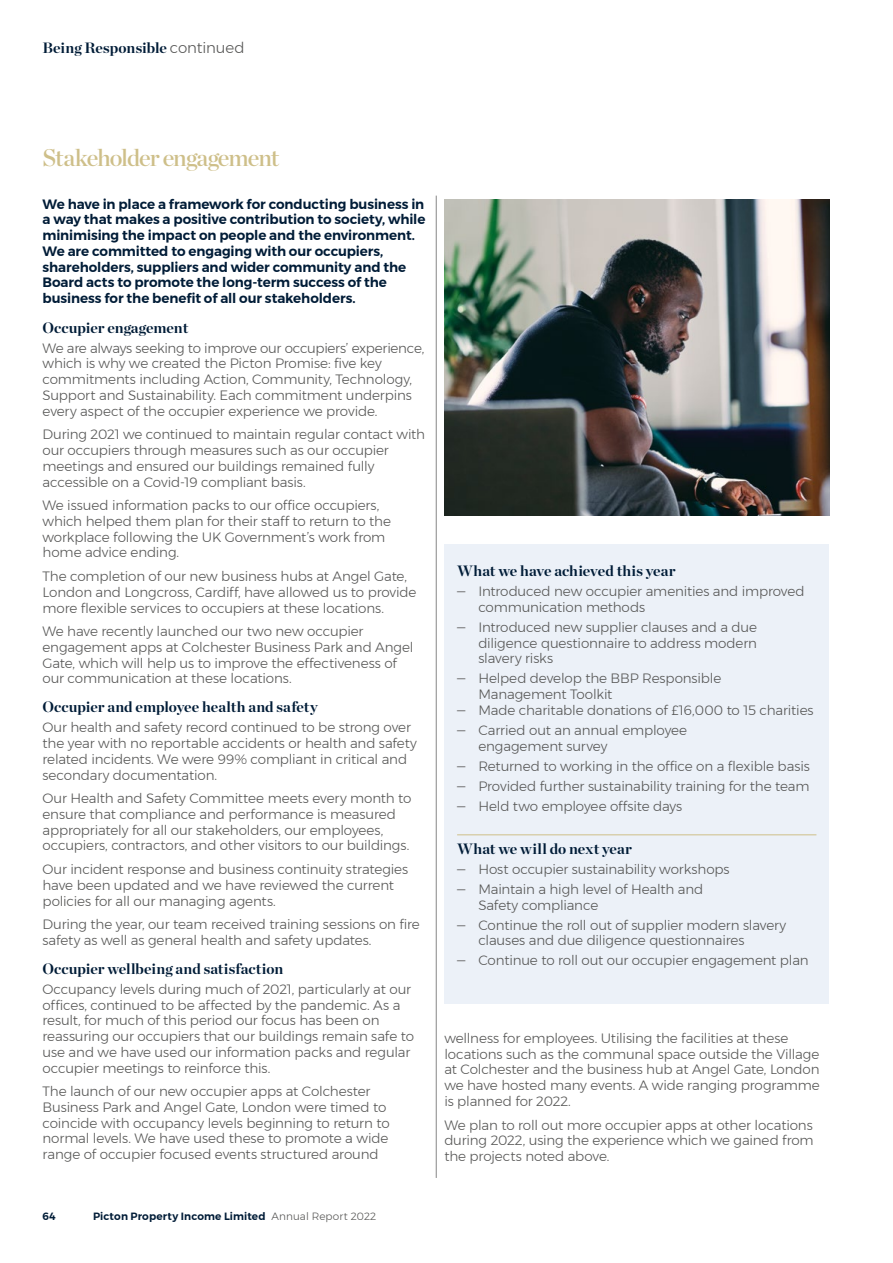
<style>
.page{position:relative;width:893px;height:1263px;background:#fff}
.page>*{position:absolute;margin:0;border:0;box-sizing:border-box;transform-origin:0 0}
.HeroHeadingLevel5{font:24px "Chronicle Display Semi";letter-spacing:-.045em;color:#cebf89}
.SubheadLevel1{font:700 15px "Chronicle Display";color:#001c37}
.RunningHead{font:700 15px "Chronicle Display";color:#001c37}
.BodyText{font:300 13.5px/15.8px "Montserrat";letter-spacing:-.01em;color:#575756}
.BodyTextBulletLevel1{font:300 13.5px/15.8px "Montserrat";letter-spacing:-.01em;color:#575756}
.IntroParagraphLevel6{font:600 13.5px/15.8px "Montserrat";letter-spacing:-.005em;color:#001c37}
.t1{font:600 10.5px "Montserrat";letter-spacing:.015em;color:#001c37}
.s1{font-family:"Montserrat";font-weight:300;color:#575756}
.s2{font-weight:300;color:#575756}
</style>
<div class="page">
<img style="left:444px;top:200px;width:385px;height:315px">
<hr style="left:436px;top:196px;width:1px;height:982px;background:#878787">
<div style="left:444px;top:544px;width:385px;height:459px;background:#ecf1f8"></div>
<hr style="left:457px;top:834px;width:359px;height:1px;background:#cebf89">
<h2 class="RunningHead" style="left:43px;top:36px;width:204px">Being Responsible <span class="s1">continued</span></h2>
<h2 class="HeroHeadingLevel5" style="left:43px;top:138px;width:238px">Stakeholder engagement</h2>
<h4 class="IntroParagraphLevel6" style="left:43px;top:196px;width:384px">We have in place a framework for conducting business in a way that makes a positive contribution to society, while minimising the impact on people and the environment.<br>We are committed to engaging with our occupiers, shareholders, suppliers and wider community and the Board acts to promote the long-term success of the business for the benefit of all our stakeholders.</h4>
<h3 class="SubheadLevel1" style="left:43px;top:315px;width:147px">Occupier engagement</h3>
<p class="BodyText" style="left:43px;top:340px;width:383px">We are always seeking to improve our occupiers’ experience, which is why we created the Picton Promise: five key commitments including Action, Community, Technology, Support and Sustainability. Each commitment underpins every aspect of the occupier experience we provide.</p>
<p class="BodyText" style="left:43px;top:426px;width:384px">During 2021 we continued to maintain regular contact with our occupiers through measures such as our occupier meetings and ensured our buildings remained fully accessible on a Covid-19 compliant basis.</p>
<p class="BodyText" style="left:43px;top:497px;width:350px">We issued information packs to our office occupiers, which helped them plan for their staff to return to the workplace following the UK Government’s work from home advice ending.</p>
<p class="BodyText" style="left:43px;top:568px;width:376px">The completion of our new business hubs at Angel Gate,<br>London and Longcross, Cardiff, have allowed us to provide more flexible services to occupiers at these locations.</p>
<p class="BodyText" style="left:43px;top:623px;width:373px">We have recently launched our two new occupier engagement apps at Colchester Business Park and Angel Gate, which will help us to improve the effectiveness of our communication at these locations.</p>
<h3 class="SubheadLevel1" style="left:43px;top:695px;width:277px">Occupier and employee health and safety</h3>
<p class="BodyText" style="left:43px;top:719px;width:376px">Our health and safety record continued to be strong over the year with no reportable accidents or health and safety related incidents. We were 99% compliant in critical and secondary documentation.</p>
<p class="BodyText" style="left:43px;top:790px;width:371px">Our Health and Safety Committee meets every month to ensure that compliance and performance is measured appropriately for all our stakeholders, our employees, occupiers, contractors, and other visitors to our buildings.</p>
<p class="BodyText" style="left:43px;top:861px;width:367px">Our incident response and business continuity strategies have been updated and we have reviewed the current policies for all our managing agents.</p>
<p class="BodyText" style="left:43px;top:916px;width:379px">During the year, our team received training sessions on fire safety as well as general health and safety updates.</p>
<h3 class="SubheadLevel1" style="left:43px;top:956px;width:242px">Occupier wellbeing and satisfaction</h3>
<p class="BodyText" style="left:43px;top:981px;width:373px">Occupancy levels during much of 2021, particularly at our offices, continued to be affected by the pandemic. As a result, for much of this period our focus has been on reassuring our occupiers that our buildings remain safe to use and we have used our information packs and regular occupier meetings to reinforce this.</p>
<p class="BodyText" style="left:43px;top:1083px;width:349px">The launch of our new occupier apps at Colchester Business Park and Angel Gate, London were timed to coincide with occupancy levels beginning to return to normal levels. We have used these to promote a wide range of occupier focused events structured around</p>
<h3 class="SubheadLevel1" style="left:457px;top:559px;width:220px">What we have achieved this year</h3>
<p class="BodyTextBulletLevel1" style="left:478px;top:583px;width:328px;text-indent:-21px">‒ Introduced new occupier amenities and improved communication methods</p>
<p class="BodyTextBulletLevel1" style="left:478px;top:619px;width:280px;text-align:justify;text-indent:-21px">‒ Introduced new supplier clauses and a due diligence questionnaire to address modern slavery risks</p>
<p class="BodyTextBulletLevel1" style="left:478px;top:670px;width:244px;text-indent:-21px">‒ Helped develop the BBP Responsible<br>Management Toolkit</p>
<p class="BodyTextBulletLevel1" style="left:457px;top:702px;width:358px">‒ Made charitable donations of £16,000 to 15 charities</p>
<p class="BodyTextBulletLevel1" style="left:478px;top:722px;width:210px;text-indent:-21px">‒ Carried out an annual employee engagement survey</p>
<p class="BodyTextBulletLevel1" style="left:457px;top:758px;width:354px">‒ Returned to working in the office on a flexible basis</p>
<p class="BodyTextBulletLevel1" style="left:457px;top:778px;width:354px">‒ Provided further sustainability training for the team</p>
<p class="BodyTextBulletLevel1" style="left:457px;top:798px;width:227px">‒ Held two employee offsite days</p>
<h3 class="SubheadLevel1" style="left:457px;top:836px;width:176px">What we will do next year</h3>
<p class="BodyTextBulletLevel1" style="left:457px;top:861px;width:274px">‒ Host occupier sustainability workshops</p>
<p class="BodyTextBulletLevel1" style="left:478px;top:881px;width:226px;text-indent:-21px">‒ Maintain a high level of Health and<br>Safety compliance</p>
<p class="BodyTextBulletLevel1" style="left:478px;top:917px;width:309px;text-indent:-21px">‒ Continue the roll out of supplier modern slavery clauses and due diligence questionnaires</p>
<p class="BodyTextBulletLevel1" style="left:457px;top:952px;width:353px">‒ Continue to roll out our occupier engagement plan</p>
<p class="BodyText" style="left:444px;top:1030px;width:377px">wellness for employees. Utilising the facilities at these locations such as the communal space outside the Village at Colchester and the business hub at Angel Gate, London we have hosted many events. A wide ranging programme is planned for 2022.</p>
<p class="BodyText" style="left:444px;top:1116px;width:371px;text-align:justify">We plan to roll out more occupier apps at other locations during 2022, using the experience which we gained from the projects noted above.</p>
<p class="t1" style="left:43px;top:1208px;width:15px">64</p>
<p class="t1" style="left:93px;top:1208px;width:285px">Picton Property Income Limited <span class="s2">Annual Report 2022</span></p>
</div>
